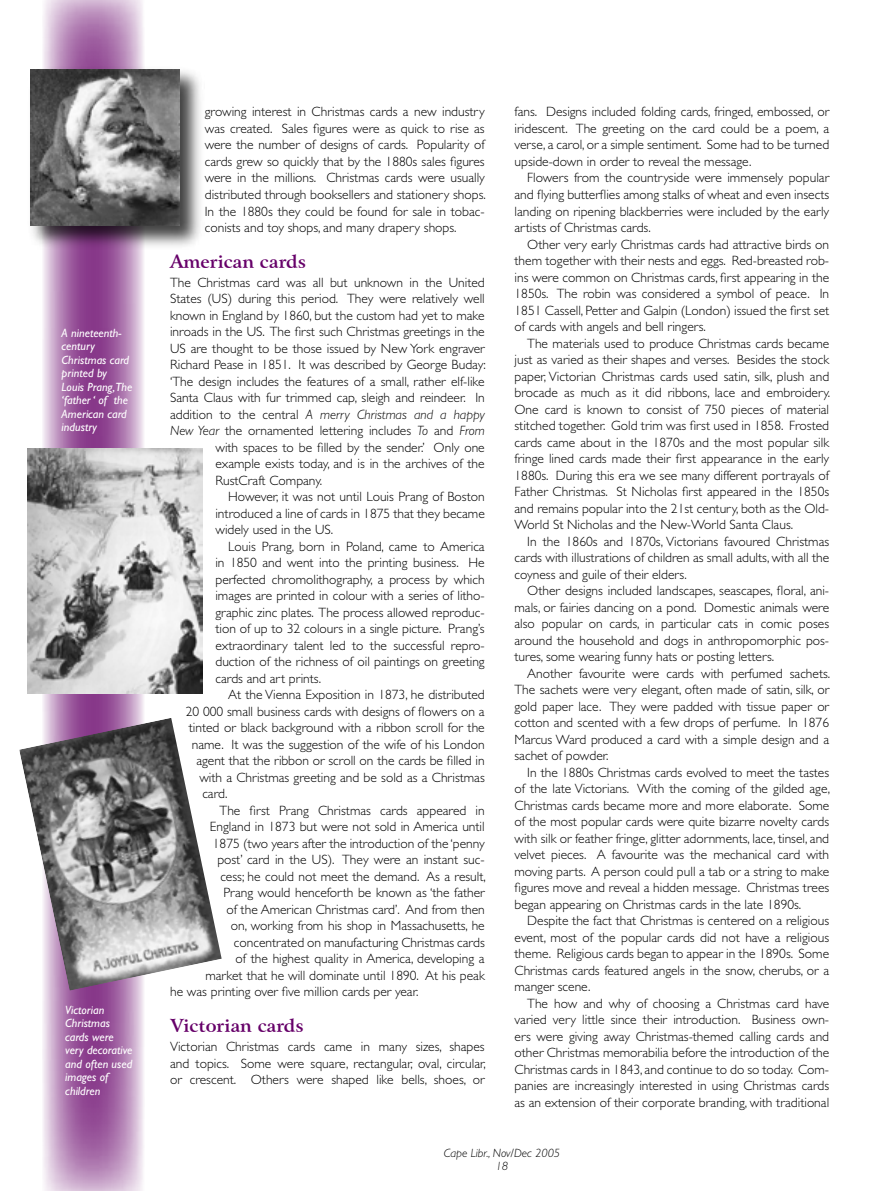
<style>
.page{position:relative;width:893px;height:1191px;background:#fff}
.page>*{position:absolute;margin:0;border:0;box-sizing:border-box;transform-origin:0 0}
.crhead{font:700 18px "Arrus BT";color:#660069}
.bd-indent{font:300 13.5px/16.5px "Gill Sans";color:#000;text-align:justify}
.bd-flush{font:300 13.5px/16.5px "Gill Sans";color:#000;text-align:justify}
.bd-flush-2{font:italic 300 13.5px "Gill Sans";color:#000}
.captions{font:italic 12px/13.5px "Gill Sans";color:#fff}
.t1{font:italic 300 12px/13.5px "Gill Sans";color:#000;text-align:center}
.s1{font-style:normal}
.s2{font-style:italic}
</style>
<div class="page">
<svg style="left:43px;top:0;width:102px;height:1191px;background:#b483b5"></svg>
<img style="left:19px;top:718px;width:203px;height:272px">
<img style="left:28px;top:449px;width:174px;height:244px">
<div style="left:27px;top:66px;width:177px;height:183px;background:#000;opacity:.75"></div>
<img style="left:31px;top:69px;width:148px;height:156px">
<p class="captions" style="left:62px;top:326px;width:72px">A nineteenth&shy;century<br>Christmas card printed by<br>Louis Prang,The ‘father ‘ of the<br>American card industry</p>
<p class="captions" style="left:65px;top:1003px;width:69px">Victorian<br>Christmas cards were very decorative and often used images of children</p>
<p class="bd-indent" style="left:205px;top:104px;width:282px">growing interest in Christmas cards a new industry was created. Sales figures were as quick to rise as were the number of designs of cards. Popularity of cards grew so quickly that by the 1880s sales figures were in the millions. Christmas cards were usually distributed through booksellers and stationery shops.<br>In the 1880s they could be found for sale in tobac&shy;conists and toy shops, and many drapery shops.</p>
<p class="crhead" style="left:170px;top:250px;width:138px">American cards</p>
<p class="bd-flush" style="left:170px;top:274px;width:316px">The Christmas card was all but unknown in the United</p>
<p class="bd-flush" style="left:170px;top:290px;width:316px">States (US) during this period. They were relatively well</p>
<p class="bd-flush" style="left:170px;top:307px;width:316px">known in England by 1860, but the custom had yet to make</p>
<p class="bd-flush" style="left:170px;top:323px;width:316px">inroads in the US. The first such Christmas greetings in the</p>
<p class="bd-flush" style="left:170px;top:340px;width:316px">US are thought to be those issued by New York engraver</p>
<p class="bd-flush" style="left:170px;top:356px;width:317px">Richard Pease in 1851. It was described by George Buday:</p>
<p class="bd-flush" style="left:170px;top:373px;width:316px">‘The design includes the features of a small, rather elf-like</p>
<p class="bd-flush" style="left:170px;top:389px;width:316px">Santa Claus with fur trimmed cap, sleigh and reindeer. In</p>
<p class="bd-flush-2" style="left:170px;top:406px;width:316px"><span class="s1">addition to the central</span> A merry Christmas and a happy</p>
<p class="bd-flush" style="left:170px;top:422px;width:316px"><span class="s2">New Year</span> the ornamented lettering includes <span class="s2">To</span> and <span class="s2">From</span></p>
<p class="bd-flush" style="left:215px;top:439px;width:271px">with spaces to be filled by the sender.’ Only one</p>
<p class="bd-flush" style="left:215px;top:455px;width:271px">example exists today, and is in the archives of the</p>
<p class="bd-flush" style="left:215px;top:472px;width:108px">RustCraft Company.</p>
<p class="bd-indent" style="left:215px;top:488px;width:271px;text-indent:13px">However, it was not until Louis Prang of Boston introduced a line of cards in 1875 that they became widely used in the US.</p>
<p class="bd-indent" style="left:215px;top:538px;width:271px;text-indent:13px">Louis Prang, born in Poland, came to America in 1850 and went into the printing business. He perfected chromolithography, a process by which images are printed in colour with a series of litho&shy;graphic zinc plates. The process allowed reproduc&shy;tion of up to 32 colours in a single picture. Prang’s extraordinary talent led to the successful repro&shy;duction of the richness of oil paintings on greeting cards and art prints.</p>
<p class="bd-indent" style="left:228px;top:686px;width:258px">At the Vienna Exposition in 1873, he distributed</p>
<p class="bd-indent" style="left:186px;top:703px;width:300px">20 000 small business cards with designs of flowers on a</p>
<p class="bd-indent" style="left:189px;top:719px;width:297px">tinted or black background with a ribbon scroll for the</p>
<p class="bd-indent" style="left:192px;top:736px;width:294px">name. It was the suggestion of the wife of his London</p>
<p class="bd-indent" style="left:196px;top:752px;width:290px">agent that the ribbon or scroll on the cards be filled in</p>
<p class="bd-indent" style="left:199px;top:769px;width:287px">with a Christmas greeting and be sold as a Christmas</p>
<p class="bd-indent" style="left:202px;top:785px;width:27px">card.</p>
<p class="bd-indent" style="left:220px;top:802px;width:267px">The first Prang Christmas cards appeared in</p>
<p class="bd-indent" style="left:210px;top:818px;width:276px">England in 1873 but were not sold in America until</p>
<p class="bd-indent" style="left:213px;top:835px;width:273px">1875 (two years after the introduction of the ‘penny</p>
<p class="bd-indent" style="left:217px;top:851px;width:269px">post’ card in the US). They were an instant suc-</p>
<p class="bd-indent" style="left:220px;top:868px;width:267px">cess; he could not meet the demand. As a result,</p>
<p class="bd-indent" style="left:223px;top:884px;width:263px">Prang would henceforth be known as ‘the father</p>
<p class="bd-indent" style="left:226px;top:901px;width:260px">of the American Christmas card’. And from then</p>
<p class="bd-indent" style="left:231px;top:917px;width:255px">on, working from his shop in Massachusetts, he</p>
<p class="bd-indent" style="left:234px;top:934px;width:252px">concentrated on manufacturing Christmas cards</p>
<p class="bd-indent" style="left:235px;top:950px;width:251px">of the highest quality in America, developing a</p>
<p class="bd-indent" style="left:205px;top:967px;width:281px">market that he will dominate until 1890. At his peak</p>
<p class="bd-indent" style="left:170px;top:983px;width:250px">he was printing over five million cards per year.</p>
<p class="crhead" style="left:170px;top:1014px;width:135px">Victorian cards</p>
<p class="bd-flush" style="left:170px;top:1038px;width:317px">Victorian Christmas cards came in many sizes, shapes and topics. Some were square, rectangular, oval, circular, or crescent. Others were shaped like bells, shoes, or</p>
<p class="bd-flush" style="left:514px;top:104px;width:316px">fans. Designs included folding cards, fringed, embossed, or iridescent. The greeting on the card could be a poem, a verse, a carol, or a simple sentiment. Some had to be turned upside-down in order to reveal the message.</p>
<p class="bd-indent" style="left:514px;top:170px;width:316px;text-indent:13px">Flowers from the countryside were immensely popular and flying butterflies among stalks of wheat and even insects landing on ripening blackberries were included by the early artists of Christmas cards.</p>
<p class="bd-indent" style="left:514px;top:236px;width:316px;text-indent:13px">Other very early Christmas cards had attractive birds on them together with their nests and eggs. Red-breasted rob&shy;ins were common on Christmas cards, first appearing in the 1850s. The robin was considered a symbol of peace. In 1851 Cassell, Petter and Galpin (London) issued the first set of cards with angels and bell ringers.</p>
<p class="bd-indent" style="left:514px;top:335px;width:317px;text-indent:13px">The materials used to produce Christmas cards became just as varied as their shapes and verses. Besides the stock paper, Victorian Christmas cards used satin, silk, plush and brocade as much as it did ribbons, lace and embroidery.<br>One card is known to consist of 750 pieces of material stitched together. Gold trim was first used in 1858. Frosted cards came about in the 1870s and the most popular silk fringe lined cards made their first appearance in the early 1880s. During this era we see many different portrayals of Father Christmas. St Nicholas first appeared in the 1850s and remains popular into the 21st century, both as the Old-World St Nicholas and the New-World Santa Claus.</p>
<p class="bd-indent" style="left:514px;top:533px;width:316px;text-indent:13px">In the 1860s and 1870s, Victorians favoured Christmas cards with illustrations of children as small adults, with all the coyness and guile of their elders.</p>
<p class="bd-indent" style="left:514px;top:582px;width:316px;text-indent:13px">Other designs included landscapes, seascapes, floral, ani&shy;mals, or fairies dancing on a pond. Domestic animals were also popular on cards, in particular cats in comic poses around the household and dogs in anthropomorphic pos&shy;tures, some wearing funny hats or posting letters.</p>
<p class="bd-indent" style="left:514px;top:665px;width:317px;text-indent:13px">Another favourite were cards with perfumed sachets.<br>The sachets were very elegant, often made of satin, silk, or gold paper lace. They were padded with tissue paper or cotton and scented with a few drops of perfume. In 1876<br>Marcus Ward produced a card with a simple design and a sachet of powder.</p>
<p class="bd-indent" style="left:514px;top:764px;width:317px;text-indent:13px">In the 1880s Christmas cards evolved to meet the tastes of the late Victorians. With the coming of the gilded age, Christmas cards became more and more elaborate. Some of the most popular cards were quite bizarre novelty cards with silk or feather fringe, glitter adornments, lace, tinsel, and velvet pieces. A favourite was the mechanical card with moving parts. A person could pull a tab or a string to make figures move and reveal a hidden message. Christmas trees began appearing on Christmas cards in the late 1890s.</p>
<p class="bd-indent" style="left:514px;top:912px;width:316px;text-indent:13px">Despite the fact that Christmas is centered on a religious event, most of the popular cards did not have a religious theme. Religious cards began to appear in the 1890s. Some Christmas cards featured angels in the snow, cherubs, or a manger scene.</p>
<p class="bd-indent" style="left:514px;top:995px;width:316px;text-indent:13px">The how and why of choosing a Christmas card have varied very little since their introduction. Business own&shy;ers were giving away Christmas-themed calling cards and other Christmas memorabilia before the introduction of the Christmas cards in 1843, and continue to do so today. Com&shy;panies are increasingly interested in using Christmas cards as an extension of their corporate branding, with traditional</p>
<p class="t1" style="left:444px;top:1146px;width:118px">Cape Libr., Nov/Dec 2005<br>18</p>
</div>
